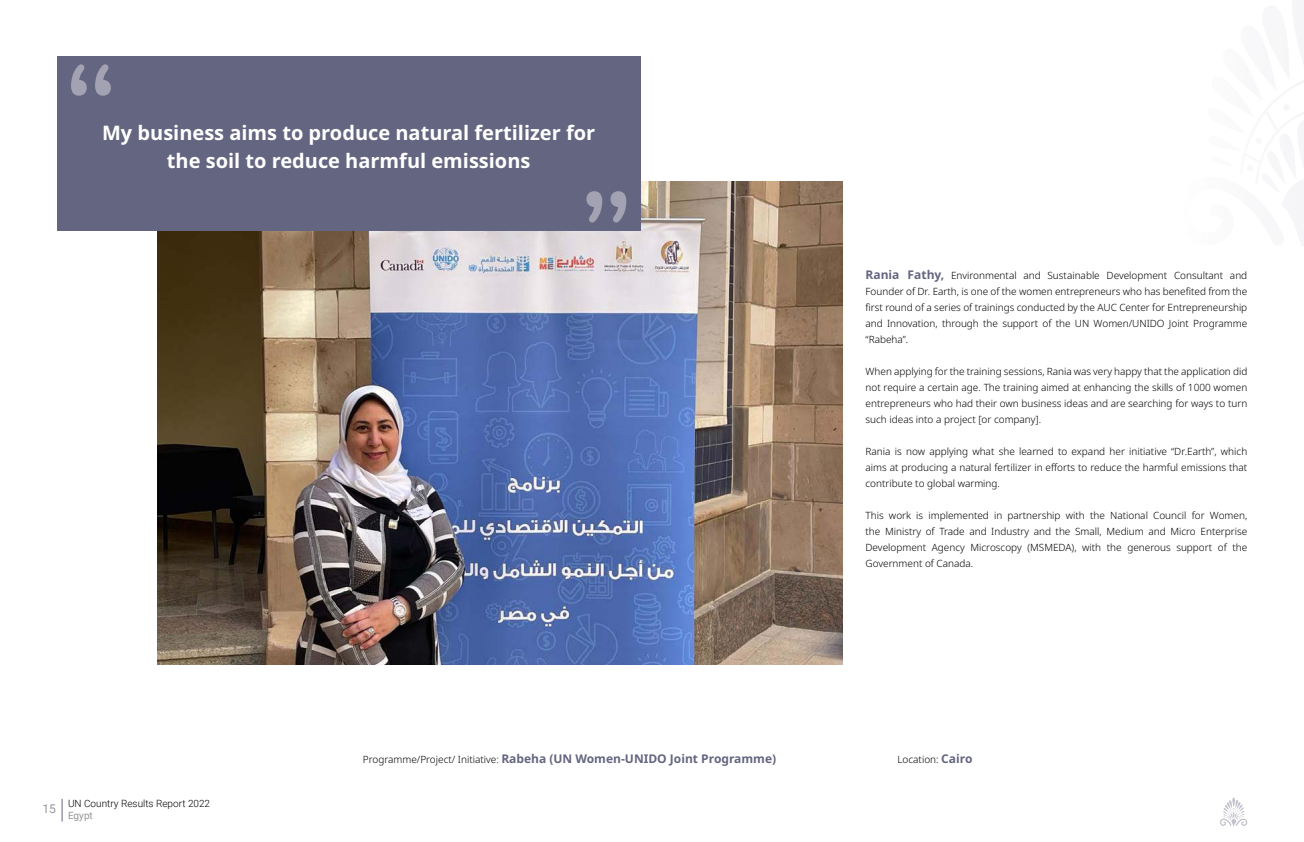
<style>
.page{position:relative;width:1304px;height:842px;background:#fff}
.page>*{position:absolute;margin:0;border:0;box-sizing:border-box;transform-origin:0 0}
.t1{font:700 20px/28px "Noto Sans";color:#fff;text-align:center}
.t2{font:700 12px "Noto Sans";color:#646580}
.t3{font:12px "Roboto";color:#939598}
.t4{font:300 10px/16px "Noto Sans";color:#000;text-align:justify}
.t5{font:300 10px "Roboto";color:#000}
.t6{font:10px "Roboto";color:#939598}
.s1{font-weight:700;font-size:12px;color:#646580}
.s2{font-weight:300;font-size:10px;color:#000}
</style>
<div class="page">
<svg style="left:1220px;top:797px;width:28px;height:29px"></svg>
<svg style="left:62px;top:799px;width:1px;height:23px"></svg>
<img style="left:158px;top:181px;width:685px;height:484px">
<div style="left:57px;top:57px;width:584px;height:174px;background:#646580"></div>
<svg style="left:71px;top:64px;width:40px;height:32px"></svg>
<svg style="left:586px;top:191px;width:40px;height:32px"></svg>
<h1 class="t1" style="left:102px;top:119px;width:495px">My business aims to produce natural fertilizer for the soil to reduce harmful emissions</h1>
<p class="t4" style="left:866px;top:267px;width:383px"><span class="s1">Rania Fathy,</span> Environmental and Sustainable Development Consultant and Founder of Dr. Earth, is one of the women entrepreneurs who has benefited from the first round of a series of trainings conducted by the AUC Center for Entrepreneurship and Innovation, through the support of the UN Women/UNIDO Joint Programme “Rabeha”.</p>
<p class="t4" style="left:866px;top:363px;width:383px">When applying for the training sessions, Rania was very happy that the application did not require a certain age. The training aimed at enhancing the skills of 1000 women entrepreneurs who had their own business ideas and are searching for ways to turn such ideas into a project [or company].</p>
<p class="t4" style="left:866px;top:443px;width:383px">Rania is now applying what she learned to expand her initiative “Dr.Earth”, which aims at producing a natural fertilizer in efforts to reduce the harmful emissions that contribute to global warming.</p>
<p class="t4" style="left:866px;top:507px;width:383px">This work is implemented in partnership with the National Council for Women, the Ministry of Trade and Industry and the Small, Medium and Micro Enterprise Development Agency Microscopy (MSMEDA), with the generous support of the Government of Canada.</p>
<p class="t3" style="left:42px;top:800px;width:15px">15</p>
<p class="t5" style="left:68px;top:797px;width:144px">UN Country Results Report 2022</p>
<p class="t6" style="left:68px;top:808px;width:26px">Egypt</p>
<p class="t2" style="left:363px;top:750px;width:415px"><span class="s2">Programme/Project/ Initiative:</span> Rabeha (UN Women-UNIDO Joint Programme)</p>
<p class="t4" style="left:897px;top:751px;width:76px">Location: <span class="s1">Cairo</span></p>
</div>
